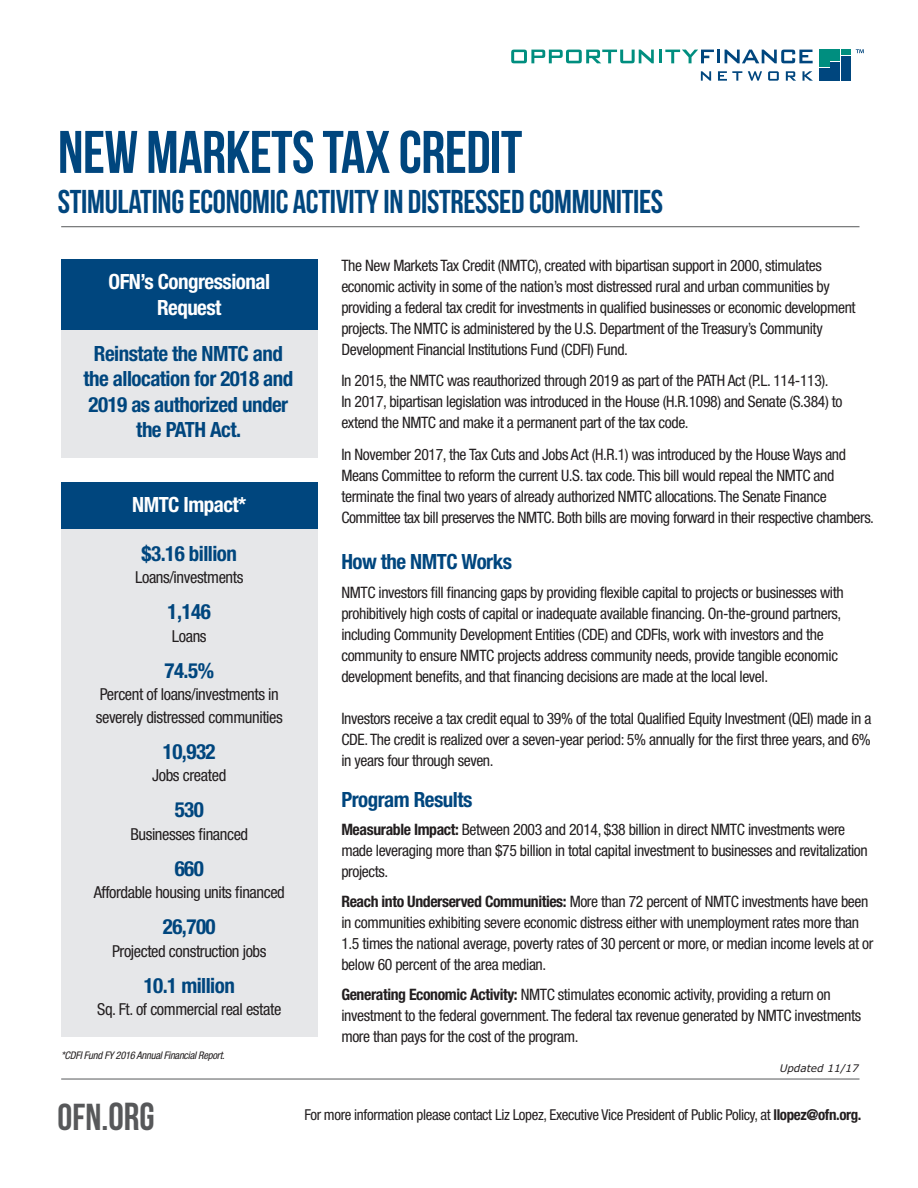
<style>
.page{position:relative;width:918px;height:1188px;background:#fff}
.page>*{position:absolute;margin:0;border:0;box-sizing:border-box;transform-origin:0 0}
.t1{font:60px "Bebas Neue";letter-spacing:-.01em;color:#00467e}
.t2{font:37.5px "Bebas Neue";color:#57585a}
.t3{font:33px "Bebas Neue";letter-spacing:-.01em;color:#00467e}
.t4{font:700 condensed 21px/25.5px "Helvetica Neue LT Std";letter-spacing:-.025em;color:#00467e;text-align:center}
.t5{font:700 condensed 21px/25.2px "Helvetica Neue LT Std";letter-spacing:-.025em;color:#fff;text-align:center}
.t6{font:condensed 16.5px/22.5px "Helvetica Neue LT Std";letter-spacing:-.025em;color:#231f20}
.t7{font:condensed 15.75px/21px "Helvetica Neue LT Std";letter-spacing:-.025em;color:#231f20}
.t8{font:condensed 15px "Helvetica Neue LT Std";letter-spacing:-.025em;color:#231f20}
.t9{font:italic condensed 10.5px "Helvetica Neue LT Std";letter-spacing:-.025em;color:#231f20}
.t10{font:italic 10.5px "Verdana Pro";color:#231f20}
.s1{font-weight:700}
.s2{font-size:39px}
</style>
<div class="page">
<svg style="left:701px;top:71px;width:10px;height:10px"></svg>
<svg style="left:718px;top:71px;width:24px;height:10px"></svg>
<svg style="left:748px;top:71px;width:14px;height:10px"></svg>
<svg style="left:768px;top:71px;width:11px;height:10px"></svg>
<svg style="left:786px;top:71px;width:10px;height:10px"></svg>
<svg style="left:803px;top:71px;width:10px;height:10px"></svg>
<svg style="left:511px;top:50px;width:302px;height:13px"></svg>
<svg style="left:819px;top:49px;width:32px;height:32px"></svg>
<div style="left:820px;top:49px;width:10px;height:17px;background:#008e7f"></div>
<div style="left:820px;top:68px;width:10px;height:13px;background:#00467e"></div>
<div style="left:831px;top:49px;width:9px;height:12px;background:#008e7f"></div>
<div style="left:831px;top:62px;width:9px;height:19px;background:#00467e"></div>
<div style="left:841px;top:49px;width:10px;height:5px;background:#008e7f"></div>
<div style="left:841px;top:56px;width:10px;height:25px;background:#00467e"></div>
<svg style="left:856px;top:49px;width:8px;height:4px"></svg>
<hr style="left:61px;top:226px;width:799px;height:1px;background:#57585a">
<hr style="left:61px;top:1079px;width:799px;height:1px;background:#57585a">
<div style="left:61px;top:295px;width:256px;height:162px;background:#e6e7e9"></div>
<div style="left:61px;top:260px;width:256px;height:70px;background:#00467e"></div>
<div style="left:61px;top:517px;width:256px;height:520px;background:#e6e7e9"></div>
<div style="left:61px;top:482px;width:256px;height:47px;background:#00467e"></div>
<p class="t1" style="left:58px;top:119px;width:466px">NEW MARKETS TAX CREDIT</p>
<p class="t3" style="left:58px;top:183px;width:607px">STIMULATING ECONOMIC ACTIVITY IN DISTRESSED COMMUNITIES</p>
<p class="t5" style="left:109px;top:269px;width:163px">OFN’s Congressional<br>Request</p>
<p class="t4" style="left:84px;top:340px;width:211px">Reinstate the NMTC and the allocation for 2018 and<br>2019 as authorized under the PATH Act.</p>
<p class="t5" style="left:132px;top:491px;width:116px">NMTC Impact*</p>
<p class="t4" style="left:142px;top:540px;width:97px">$3.16 billion</p>
<p class="t6" style="left:135px;top:566px;width:110px">Loans/investments</p>
<p class="t4" style="left:168px;top:599px;width:45px">1,146</p>
<p class="t6" style="left:172px;top:624px;width:36px">Loans</p>
<p class="t4" style="left:165px;top:657px;width:51px">74.5%</p>
<p class="t6" style="left:96px;top:683px;width:188px">Percent of loans/investments in severely distressed communities</p>
<p class="t4" style="left:163px;top:738px;width:54px">10,932</p>
<p class="t6" style="left:152px;top:764px;width:76px">Jobs created</p>
<p class="t4" style="left:175px;top:797px;width:31px">530</p>
<p class="t6" style="left:130px;top:822px;width:119px">Businesses financed</p>
<p class="t4" style="left:175px;top:855px;width:31px">660</p>
<p class="t6" style="left:94px;top:881px;width:193px">Affordable housing units financed</p>
<p class="t4" style="left:163px;top:914px;width:54px">26,700</p>
<p class="t6" style="left:112px;top:939px;width:156px">Projected construction jobs</p>
<p class="t4" style="left:144px;top:972px;width:93px">10.1 million</p>
<p class="t6" style="left:97px;top:998px;width:186px">Sq. Ft. of commercial real estate</p>
<p class="t9" style="left:61px;top:1050px;width:165px">*CDFI Fund FY 2016 Annual Financial Report.</p>
<p class="t7" style="left:341px;top:255px;width:516px">The New Markets Tax Credit (NMTC), created with bipartisan support in 2000, stimulates economic activity in some of the nation’s most distressed rural and urban communities by providing a federal tax credit for investments in qualified businesses or economic development projects. The NMTC is administered by the U.S. Department of the Treasury’s Community Development Financial Institutions Fund (CDFI) Fund.</p>
<p class="t7" style="left:341px;top:370px;width:503px">In 2015, the NMTC was reauthorized through 2019 as part of the PATH Act (P.L. 114-113).<br>In 2017, bipartisan legislation was introduced in the House (H.R.1098) and Senate (S.384) to extend the NMTC and make it a permanent part of the tax code.</p>
<p class="t7" style="left:341px;top:444px;width:534px">In November 2017, the Tax Cuts and Jobs Act (H.R.1) was introduced by the House Ways and Means Committee to reform the current U.S. tax code. This bill would repeal the NMTC and terminate the final two years of already authorized NMTC allocations. The Senate Finance Committee tax bill preserves the NMTC. Both bills are moving forward in their respective chambers.</p>
<p class="t4" style="left:341px;top:549px;width:172px">How the NMTC Works</p>
<p class="t7" style="left:341px;top:582px;width:504px">NMTC investors fill financing gaps by providing flexible capital to projects or businesses with prohibitively high costs of capital or inadequate available financing. On-the-ground partners, including Community Development Entities (CDE) and CDFIs, work with investors and the community to ensure NMTC projects address community needs, provide tangible economic development benefits, and that financing decisions are made at the local level.</p>
<p class="t7" style="left:341px;top:708px;width:531px;text-align:justify">Investors receive a tax credit equal to 39% of the total Qualified Equity Investment (QEI) made in a CDE. The credit is realized over a seven-year period: 5% annually for the first three years, and 6% in years four through seven.</p>
<p class="t4" style="left:341px;top:786px;width:132px">Program Results</p>
<p class="t7" style="left:341px;top:819px;width:528px"><span class="s1">Measurable Impact:</span> Between 2003 and 2014, $38 billion in direct NMTC investments were made leveraging more than $75 billion in total capital investment to businesses and revitalization projects.</p>
<p class="t7" style="left:341px;top:891px;width:534px"><span class="s1">Reach into Underserved Communities:</span> More than 72 percent of NMTC investments have been in communities exhibiting severe economic distress either with unemployment rates more than 1.5 times the national average, poverty rates of 30 percent or more, or median income levels at or below 60 percent of the area median.</p>
<p class="t7" style="left:341px;top:984px;width:521px"><span class="s1">Generating Economic Activity:</span> NMTC stimulates economic activity, providing a return on investment to the federal government. The federal tax revenue generated by NMTC investments more than pays for the cost of the program.</p>
<p class="t10" style="left:780px;top:1062px;width:81px">Updated 11/17</p>
<p class="t2" style="left:58px;top:1096px;width:99px">OFN.<span class="s2">ORG</span></p>
<p class="t8" style="left:304px;top:1106px;width:559px">For more information please contact Liz Lopez, Executive Vice President of Public Policy, at <span class="s1">llopez@ofn.org.</span></p>
</div>
